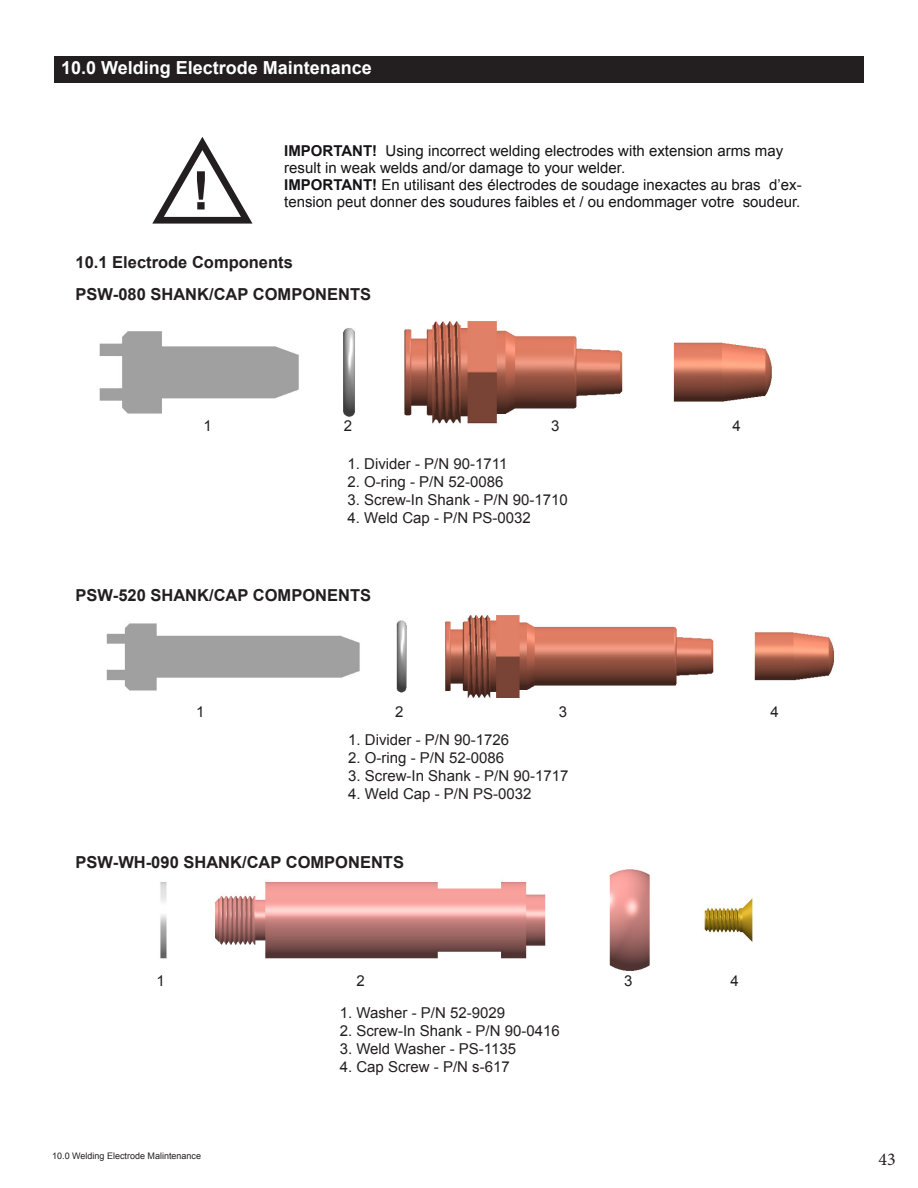
<style>
.page{position:relative;width:918px;height:1188px;background:#fff}
.page>*{position:absolute;margin:0;border:0;box-sizing:border-box;transform-origin:0 0}
.Section_Header{font:700 53.4px "Arial";color:#231f20}
.Section_Header-2{font:700 18px "Arial";color:#fff}
.t1{font:18px "Minion Pro";color:#231f20}
.Body_Text{font:700 16.5px "Arial";color:#231f20}
.Body_Text-2{font:15px "Arial";color:#231f20}
.t2{font:15px/17.1px "Arial";color:#151316}
.TOC_Sub_Headers{font:9px "Arial";color:#231f20}
.s1{font-weight:700}
</style>
<div class="page">
<img style="left:160px;top:869px;width:593px;height:102px">
<img style="left:106px;top:615px;width:728px;height:83px">
<img style="left:99px;top:321px;width:673px;height:103px">
<svg style="left:152px;top:137px;width:101px;height:87px"></svg>
<div style="left:54px;top:56px;width:810px;height:27px;background:#231f20"></div>
<p class="Section_Header-2" style="left:61px;top:56px;width:312px">10.0 Welding Electrode Maintenance</p>
<p class="Section_Header" style="left:192px;top:156px;width:19px">!</p>
<p class="t2" style="left:284px;top:142px;width:500px"><span class="s1">IMPORTANT!</span> Using incorrect welding electrodes with extension arms may result in weak welds and/or damage to your welder.</p>
<p class="t2" style="left:284px;top:176px;width:519px"><span class="s1">IMPORTANT!</span> En utilisant des électrodes de soudage inexactes au bras d’ex-</p>
<p class="t2" style="left:284px;top:193px;width:518px">tension peut donner des soudures faibles et / ou endommager votre soudeur.</p>
<p class="Body_Text" style="left:76px;top:251px;width:219px">10.1 Electrode Components</p>
<p class="Body_Text" style="left:76px;top:283px;width:297px">PSW-080 SHANK/CAP COMPONENTS</p>
<p class="Body_Text-2" style="left:203px;top:416px;width:10px">1</p>
<p class="Body_Text-2" style="left:344px;top:416px;width:10px">2</p>
<p class="Body_Text-2" style="left:551px;top:416px;width:10px">3</p>
<p class="Body_Text-2" style="left:348px;top:454px;width:161px">1. Divider - P/N 90-1711</p>
<p class="Body_Text-2" style="left:348px;top:472px;width:157px">2. O-ring - P/N 52-0086</p>
<p class="Body_Text-2" style="left:348px;top:490px;width:222px">3. Screw-In Shank - P/N 90-1710</p>
<p class="Body_Text-2" style="left:348px;top:508px;width:185px">4. Weld Cap - P/N PS-0032</p>
<p class="Body_Text" style="left:76px;top:584px;width:297px">PSW-520 SHANK/CAP COMPONENTS</p>
<p class="Body_Text-2" style="left:196px;top:702px;width:10px">1</p>
<p class="Body_Text-2" style="left:395px;top:702px;width:10px">2</p>
<p class="Body_Text-2" style="left:559px;top:702px;width:10px">3</p>
<p class="Body_Text-2" style="left:348px;top:730px;width:162px">1. Divider - P/N 90-1726</p>
<p class="Body_Text-2" style="left:348px;top:748px;width:157px">2. O-ring - P/N 52-0086</p>
<p class="Body_Text-2" style="left:348px;top:766px;width:222px">3. Screw-In Shank - P/N 90-1717</p>
<p class="Body_Text-2" style="left:348px;top:784px;width:185px">4. Weld Cap - P/N PS-0032</p>
<p class="Body_Text" style="left:76px;top:852px;width:330px">PSW-WH-090 SHANK/CAP COMPONENTS</p>
<p class="Body_Text-2" style="left:733px;top:416px;width:10px">4</p>
<p class="Body_Text-2" style="left:770px;top:702px;width:10px">4</p>
<p class="Body_Text-2" style="left:157px;top:971px;width:10px">1</p>
<p class="Body_Text-2" style="left:356px;top:971px;width:10px">2</p>
<p class="Body_Text-2" style="left:624px;top:971px;width:10px">3</p>
<p class="Body_Text-2" style="left:730px;top:971px;width:10px">4</p>
<p class="TOC_Sub_Headers" style="left:52px;top:1150px;width:150px">10.0 Welding Electrode Malintenance</p>
<p class="Body_Text-2" style="left:340px;top:1003px;width:167px">1. Washer - P/N 52-9029</p>
<p class="Body_Text-2" style="left:340px;top:1021px;width:222px">2. Screw-In Shank - P/N 90-0416</p>
<p class="Body_Text-2" style="left:340px;top:1039px;width:178px">3. Weld Washer - PS-1135</p>
<p class="Body_Text-2" style="left:340px;top:1057px;width:172px">4. Cap Screw - P/N s-617</p>
<p class="t1" style="left:878px;top:1147px;width:19px">43</p>
</div>
